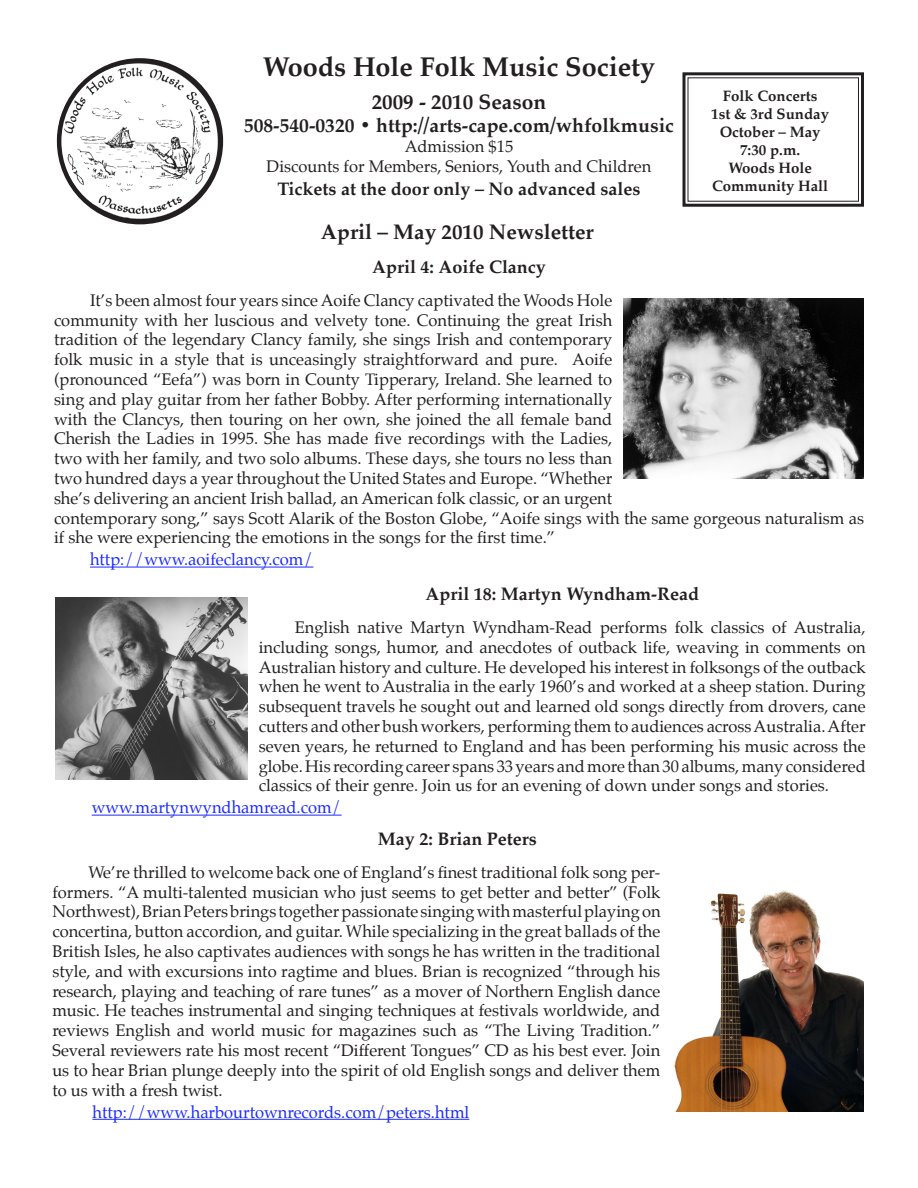
<style>
.page{position:relative;width:918px;height:1188px;background:#fff}
.page>*{position:absolute;margin:0;border:0;box-sizing:border-box;transform-origin:0 0}
.t1{font:700 27px "Palatino";color:#231f20}
.Headline{font:700 21px "Palatino";color:#231f20}
.t2{font:700 19.5px "Palatino";color:#231f20}
.Headline-2{font:700 18px "Palatino";color:#231f20}
.Body_text_palat{font:16.5px/19.8px "Palatino";color:#231f20;text-align:justify}
.Body_text_palat-2{font:16.5px "Palatino";color:#1b2afe}
.t3{font:700 15px "Palatino";color:#231f20}
</style>
<div class="page">
<img style="left:56px;top:58px;width:168px;height:167px">
<div style="left:57px;top:58px;width:166px;height:166px;border:4px solid #231f20;border-radius:50%"></div>
<svg style="left:682px;top:72px;width:182px;height:135px"></svg>
<img style="left:623px;top:298px;width:241px;height:180px">
<hr style="left:90px;top:567px;width:223px;height:1px;background:#1b2afe">
<hr style="left:92px;top:815px;width:250px;height:1px;background:#1b2afe">
<img style="left:56px;top:597px;width:192px;height:183px">
<hr style="left:92px;top:1119px;width:377px;height:1px;background:#1b2afe">
<img style="left:674px;top:890px;width:190px;height:222px">
<p class="t1" style="left:263px;top:44px;width:394px">Woods Hole Folk Music Society</p>
<p class="Headline" style="left:372px;top:84px;width:176px">2009 - 2010 Season</p>
<p class="t2" style="left:244px;top:109px;width:431px">508-540-0320 • http://arts-cape.com/whfolkmusic</p>
<p class="Body_text_palat" style="left:405px;top:136px;width:110px">Admission $15</p>
<p class="Body_text_palat" style="left:267px;top:156px;width:386px">Discounts for Members, Seniors, Youth and Children</p>
<p class="Headline-2" style="left:278px;top:174px;width:364px">Tickets at the door only – No advanced sales</p>
<p class="t3" style="left:723px;top:83px;width:96px">Folk Concerts</p>
<p class="t3" style="left:711px;top:101px;width:119px">1st &amp; 3rd Sunday</p>
<p class="t3" style="left:720px;top:119px;width:102px">October – May</p>
<p class="t3" style="left:740px;top:137px;width:61px">7:30 p.m.</p>
<p class="t3" style="left:728px;top:155px;width:85px">Woods Hole</p>
<p class="t3" style="left:712px;top:173px;width:118px">Community Hall</p>
<p class="Headline" style="left:321px;top:214px;width:274px">April – May 2010 Newsletter</p>
<p class="Headline-2" style="left:372px;top:252px;width:175px">April 4: Aoife Clancy</p>
<p class="Body_text_palat" style="left:54px;top:290px;width:812px;text-align:left;text-indent:36px">It’s been almost four years since Aoife Clancy captivated the Woods Hole<br>community with her luscious and velvety tone. Continuing the great Irish<br>tradition of the legendary Clancy family, she sings Irish and contemporary<br>folk music in a style that is unceasingly straightforward and pure.    Aoife<br>(pronounced “Eefa”) was born in County Tipperary, Ireland. She learned to<br>sing and play guitar from her father Bobby. After performing internationally<br>with the Clancys, then touring on her own, she joined the all female band<br>Cherish the Ladies in 1995. She has made five recordings with the Ladies,<br>two with her family, and two solo albums. These days, she tours no less than<br>two hundred days a year throughout the United States and Europe. “Whether<br>she’s delivering an ancient Irish ballad, an American folk classic, or an urgent<br>contemporary song,” says Scott Alarik of the Boston Globe, “Aoife sings with the same gorgeous naturalism as if she were experiencing the emotions in the songs for the first time.”</p>
<p class="Body_text_palat-2" style="left:90px;top:546px;width:225px">http://www.aoifeclancy.com/</p>
<p class="Headline-2" style="left:425px;top:579px;width:275px">April 18: Martyn Wyndham-Read</p>
<p class="Body_text_palat" style="left:259px;top:617px;width:609px;text-indent:36px">English native Martyn Wyndham-Read performs folk classics of Australia, including songs, humor, and anecdotes of outback life, weaving in comments on Australian history and culture. He developed his interest in folksongs of the outback when he went to Australia in the early 1960’s and worked at a sheep station. During subsequent travels he sought out and learned old songs directly from drovers, cane cutters and other bush workers, performing them to audiences across Australia. After seven years, he returned to England and has been performing his music across the globe. His recording career spans 33 years and more than 30 albums, many considered classics of their genre. Join us for an evening of down under songs and stories.</p>
<p class="Body_text_palat-2" style="left:92px;top:794px;width:251px">www.martynwyndhamread.com/</p>
<p class="Headline-2" style="left:378px;top:824px;width:160px">May 2: Brian Peters</p>
<p class="Body_text_palat" style="left:52px;top:862px;width:610px;text-indent:36px">We’re thrilled to welcome back one of England’s finest traditional folk song per&shy;formers. “A multi-talented musician who just seems to get better and better” (Folk Northwest), Brian Peters brings together passionate singing with masterful playing on concertina, button accordion, and guitar. While specializing in the great ballads of the British Isles, he also captivates audiences with songs he has written in the traditional style, and with excursions into ragtime and blues. Brian is recognized “through his research, playing and teaching of rare tunes” as a mover of Northern English dance music. He teaches instrumental and singing techniques at festivals worldwide, and reviews English and world music for magazines such as “The Living Tradition.” Several reviewers rate his most recent “Different Tongues” CD as his best ever. Join us to hear Brian plunge deeply into the spirit of old English songs and deliver them to us with a fresh twist.</p>
<p class="Body_text_palat-2" style="left:92px;top:1098px;width:378px">http://www.harbourtownrecords.com/peters.html</p>
</div>
